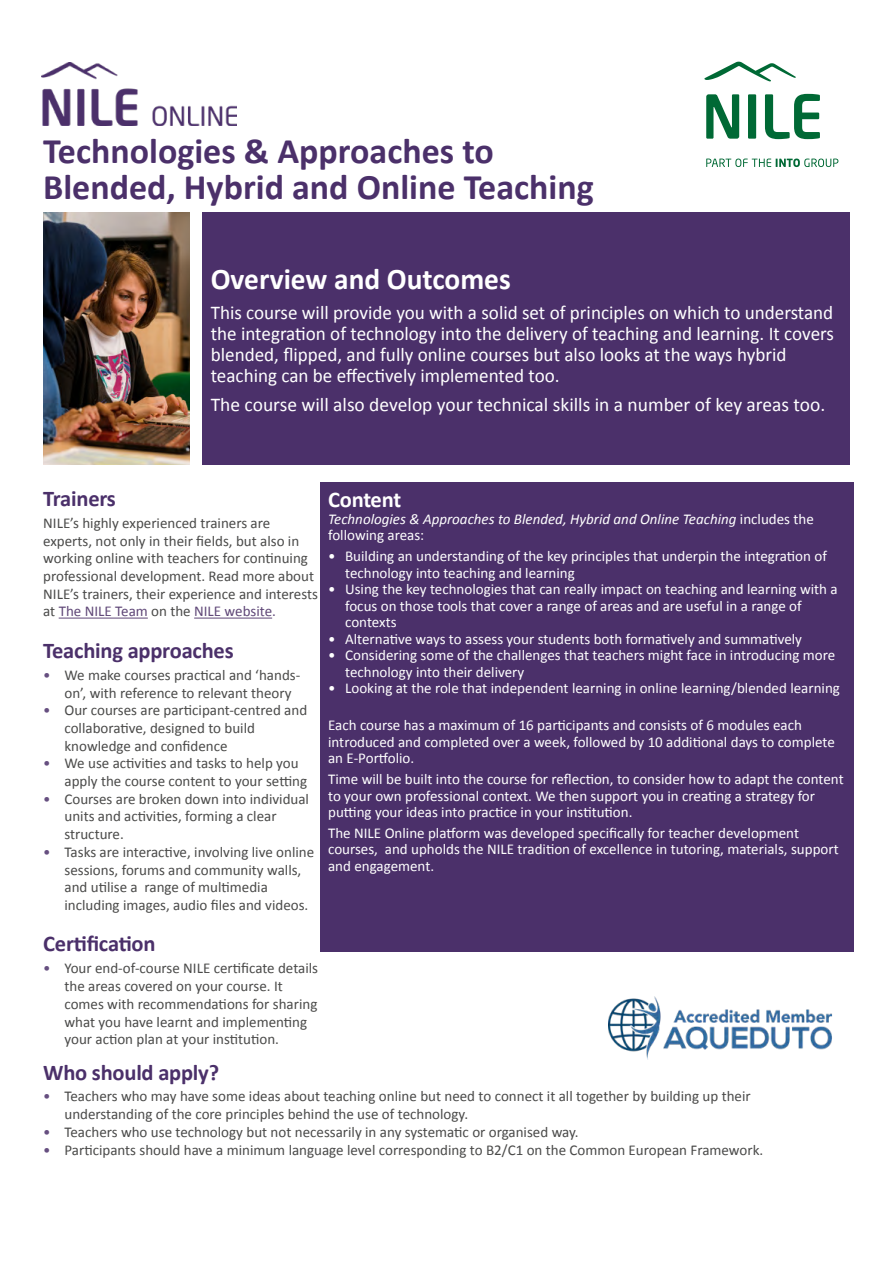
<style>
.page{position:relative;width:893px;height:1263px;background:#fff}
.page>*{position:absolute;margin:0;border:0;box-sizing:border-box;transform-origin:0 0}
.t1{font:700 36px/36px "Calibri";color:#4b306a}
.t2{font:700 30px "Calibri";color:#fff}
.t3{font:700 22.5px "Calibri";letter-spacing:-.01em;color:#4b306a}
.t4{font:700 22.5px "Calibri";letter-spacing:-.015em;color:#fff}
.t5{font:19.5px/21px "Calibri";color:#fff}
.t6{font:15px/17.7px "Calibri";color:#4a4a49}
.t7{font:15px/16.5px "Calibri";color:#fff}
.t8{font:italic 15px/16.5px "Calibri";color:#fff}
.s1{color:#5f4777}
.s2{color:#664f80}
.s3{font-style:normal}
</style>
<div class="page">
<img style="left:43px;top:213px;width:146px;height:252px">
<div style="left:202px;top:213px;width:648px;height:252px;background:#4b306a"></div>
<svg style="left:704px;top:62px;width:92px;height:19px"></svg>
<svg style="left:706px;top:159px;width:132px;height:8px"></svg>
<svg style="left:706px;top:94px;width:33px;height:45px"></svg>
<div style="left:748px;top:94px;width:8px;height:45px;background:#006935"></div>
<svg style="left:765px;top:94px;width:55px;height:45px"></svg>
<hr style="left:59px;top:618px;width:89px;height:1px;background:#5f4777">
<hr style="left:194px;top:618px;width:78px;height:1px;background:#5f4777">
<div style="left:320px;top:482px;width:533px;height:470px;background:#4b306a"></div>
<img style="left:41px;top:63px;width:195px;height:63px">
<img style="left:609px;top:997px;width:224px;height:62px">
<h1 class="t1" style="left:43px;top:132px;width:552px">Technologies &amp; Approaches to<br>Blended, Hybrid and Online Teaching</h1>
<h2 class="t2" style="left:211px;top:258px;width:301px">Overview and Outcomes</h2>
<p class="t5" style="left:211px;top:301px;width:625px">This course will provide you with a solid set of principles on which to understand the integration of technology into the delivery of teaching and learning. It covers blended, flipped, and fully online courses but also looks at the ways hybrid teaching can be effectively implemented too.</p>
<h3 class="t5" style="left:211px;top:393px;width:616px">The course will also develop your technical skills in a number of key areas too.</h3>
<h3 class="t3" style="left:43px;top:482px;width:74px">Trainers</h3>
<p class="t6" style="left:43px;top:513px;width:276px">NILE’s highly experienced trainers are experts, not only in their fields, but also in working online with teachers for continuing professional development. Read more about NILE’s trainers, their experience and interests at <span class="s1">The NILE Team</span> on the <span class="s1">NILE website.</span></p>
<h3 class="t3" style="left:43px;top:634px;width:192px">Teaching approaches</h3>
<p class="t6" style="left:64px;top:665px;width:237px;text-indent:-21px"><span class="s2">•</span> We make courses practical and ‘hands&shy;on’, with reference to relevant theory</p>
<p class="t6" style="left:64px;top:701px;width:244px;text-indent:-21px"><span class="s2">•</span> Our courses are participant-centred and collaborative, designed to build knowledge and confidence</p>
<p class="t6" style="left:64px;top:754px;width:244px;text-indent:-21px"><span class="s2">•</span> We use activities and tasks to help you apply the course content to your setting</p>
<p class="t6" style="left:64px;top:789px;width:246px;text-indent:-21px"><span class="s2">•</span> Courses are broken down into individual units and activities, forming a clear structure.</p>
<p class="t6" style="left:64px;top:842px;width:251px;text-indent:-21px"><span class="s2">•</span> Tasks are interactive, involving live online sessions, forums and community walls, and utilise a range of multimedia including images, audio files and videos.</p>
<h3 class="t3" style="left:43px;top:928px;width:114px">Certification</h3>
<p class="t6" style="left:64px;top:959px;width:255px;text-indent:-21px"><span class="s2">•</span> Your end-of-course NILE certificate details the areas covered on your course. It comes with recommendations for sharing what you have learnt and implementing your action plan at your institution.</p>
<h3 class="t3" style="left:43px;top:1056px;width:177px">Who should apply?</h3>
<p class="t6" style="left:64px;top:1087px;width:688px;text-indent:-21px"><span class="s2">•</span> Teachers who may have some ideas about teaching online but need to connect it all together by building up their understanding of the core principles behind the use of technology.</p>
<p class="t6" style="left:43px;top:1122px;width:537px"><span class="s2">•</span> Teachers who use technology but not necessarily in any systematic or organised way.</p>
<p class="t6" style="left:43px;top:1140px;width:722px"><span class="s2">•</span> Participants should have a minimum language level corresponding to B2/C1 on the Common European Framework.</p>
<h3 class="t4" style="left:328px;top:484px;width:75px">Content</h3>
<p class="t8" style="left:328px;top:510px;width:487px">Technologies &amp; Approaches to Blended, Hybrid and Online Teaching <span class="s3">includes the following areas:</span></p>
<p class="t7" style="left:345px;top:547px;width:483px;text-indent:-17px">• Building an understanding of the key principles that underpin the integration of technology into teaching and learning</p>
<p class="t7" style="left:345px;top:580px;width:494px;text-indent:-17px">• Using the key technologies that can really impact on teaching and learning with a focus on those tools that cover a range of areas and are useful in a range of contexts</p>
<p class="t7" style="left:328px;top:630px;width:475px">• Alternative ways to assess your students both formatively and summatively</p>
<p class="t7" style="left:345px;top:646px;width:492px;text-indent:-17px">• Considering some of the challenges that teachers might face in introducing more technology into their delivery</p>
<p class="t7" style="left:328px;top:679px;width:513px">• Looking at the role that independent learning in online learning/blended learning</p>
<p class="t7" style="left:328px;top:716px;width:508px">Each course has a maximum of 16 participants and consists of 6 modules each introduced and completed over a week, followed by 10 additional days to complete an E-Portfolio.</p>
<p class="t7" style="left:328px;top:770px;width:517px">Time will be built into the course for reflection, to consider how to adapt the content to your own professional context. We then support you in creating a strategy for putting your ideas into practice in your institution.</p>
<p class="t7" style="left:328px;top:824px;width:512px">The NILE Online platform was developed specifically for teacher development courses, and upholds the NILE tradition of excellence in tutoring, materials, support and engagement.</p>
</div>
